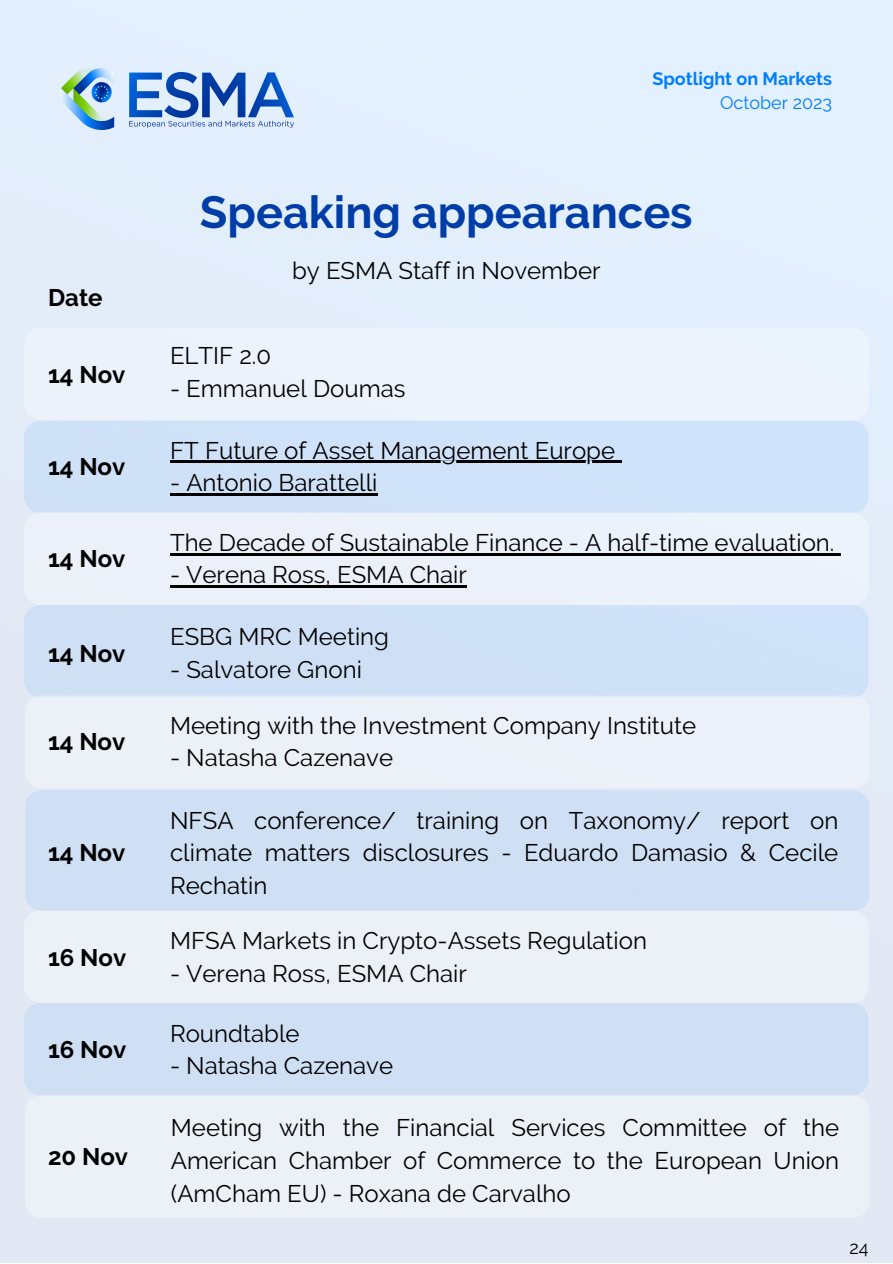
<style>
.page{position:relative;width:893px;height:1264px;background:#fff}
.page>*{position:absolute;margin:0;border:0;box-sizing:border-box;transform-origin:0 0}
.t1{font:700 45px "Raleway";color:#003da7}
.t2{font:24px/32.5px "Raleway";color:#000;text-align:justify}
.t3{font:700 24px "Raleway";color:#000}
.t4{font:700 18px "Raleway";color:#007eff}
.t5{font:18px "Raleway";color:#007eff}
.t6{font:18px "Raleway";color:#000}
</style>
<div class="page">
<div style="left:0;top:0;width:892px;height:1262px;background:#e3effc"></div>
<img style="left:62px;top:68px;width:231px;height:61px">
<div style="left:24px;top:327px;width:844px;height:93px;background:#ecf3fb"></div>
<div style="left:24px;top:420px;width:844px;height:92px;background:#cfe2f9"></div>
<hr style="left:170px;top:461px;width:445px;height:2px;background:#000">
<svg style="left:615px;top:461px;width:6px;height:2px"></svg>
<hr style="left:170px;top:493px;width:207px;height:2px;background:#000">
<div style="left:24px;top:512px;width:844px;height:93px;background:#ecf1fa"></div>
<hr style="left:170px;top:553px;width:664px;height:2px;background:#000">
<svg style="left:834px;top:553px;width:6px;height:2px"></svg>
<hr style="left:170px;top:585px;width:297px;height:3px;background:#000">
<div style="left:24px;top:605px;width:844px;height:92px;background:#cfe0f6"></div>
<div style="left:25px;top:695px;width:844px;height:93px;background:#ecf0f8"></div>
<div style="left:25px;top:790px;width:844px;height:121px;background:#cfdff4"></div>
<div style="left:24px;top:910px;width:844px;height:92px;background:#ecf0f7"></div>
<div style="left:24px;top:1002px;width:844px;height:93px;background:#cfdff4"></div>
<div style="left:25px;top:1095px;width:844px;height:122px;background:#ecf0f7"></div>
<p class="t3" style="left:48px;top:284px;width:56px">Date</p>
<p class="t3" style="left:48px;top:360px;width:79px">14 Nov</p>
<p class="t3" style="left:48px;top:452px;width:79px">14 Nov</p>
<p class="t3" style="left:48px;top:544px;width:79px">14 Nov</p>
<p class="t3" style="left:48px;top:639px;width:79px">14 Nov</p>
<p class="t3" style="left:48px;top:727px;width:79px">14 Nov</p>
<p class="t3" style="left:48px;top:838px;width:79px">14 Nov</p>
<p class="t3" style="left:48px;top:942px;width:80px">16 Nov</p>
<p class="t3" style="left:48px;top:1035px;width:80px">16 Nov</p>
<p class="t3" style="left:48px;top:1142px;width:81px">20 Nov</p>
<p class="t4" style="left:652px;top:68px;width:181px">Spotlight on Markets</p>
<p class="t5" style="left:720px;top:92px;width:114px">October 2023</p>
<p class="t1" style="left:200px;top:185px;width:494px">Speaking appearances</p>
<p class="t2" style="left:292px;top:254px;width:310px">by ESMA Staff in November</p>
<p class="t2" style="left:170px;top:340px;width:103px">ELTIF 2.0</p>
<p class="t2" style="left:170px;top:372px;width:237px">- Emmanuel Doumas</p>
<p class="t2" style="left:170px;top:434px;width:446px">FT Future of Asset Management Europe</p>
<p class="t2" style="left:170px;top:466px;width:209px">- Antonio Barattelli</p>
<p class="t2" style="left:170px;top:526px;width:666px">The Decade of Sustainable Finance - A half-time evaluation.</p>
<p class="t2" style="left:170px;top:558px;width:298px">- Verena Ross, ESMA Chair</p>
<p class="t2" style="left:170px;top:620px;width:220px">ESBG MRC Meeting</p>
<p class="t2" style="left:170px;top:653px;width:193px">- Salvatore Gnoni</p>
<p class="t2" style="left:170px;top:709px;width:527px">Meeting with the Investment Company Institute</p>
<p class="t2" style="left:170px;top:741px;width:225px">- Natasha Cazenave</p>
<p class="t2" style="left:170px;top:804px;width:669px">NFSA conference/ training on Taxonomy/ report on climate matters disclosures - Eduardo Damasio &amp; Cecile Rechatin</p>
<p class="t2" style="left:170px;top:924px;width:478px">MFSA Markets in Crypto-Assets Regulation</p>
<p class="t2" style="left:170px;top:957px;width:298px">- Verena Ross, ESMA Chair</p>
<p class="t2" style="left:170px;top:1016px;width:131px">Roundtable</p>
<p class="t2" style="left:170px;top:1049px;width:225px">- Natasha Cazenave</p>
<p class="t2" style="left:171px;top:1111px;width:669px">Meeting with the Financial Services Committee of the American Chamber of Commerce to the European Union (AmCham EU) - Roxana de Carvalho</p>
<p class="t6" style="left:849px;top:1236px;width:21px">24</p>
</div>
